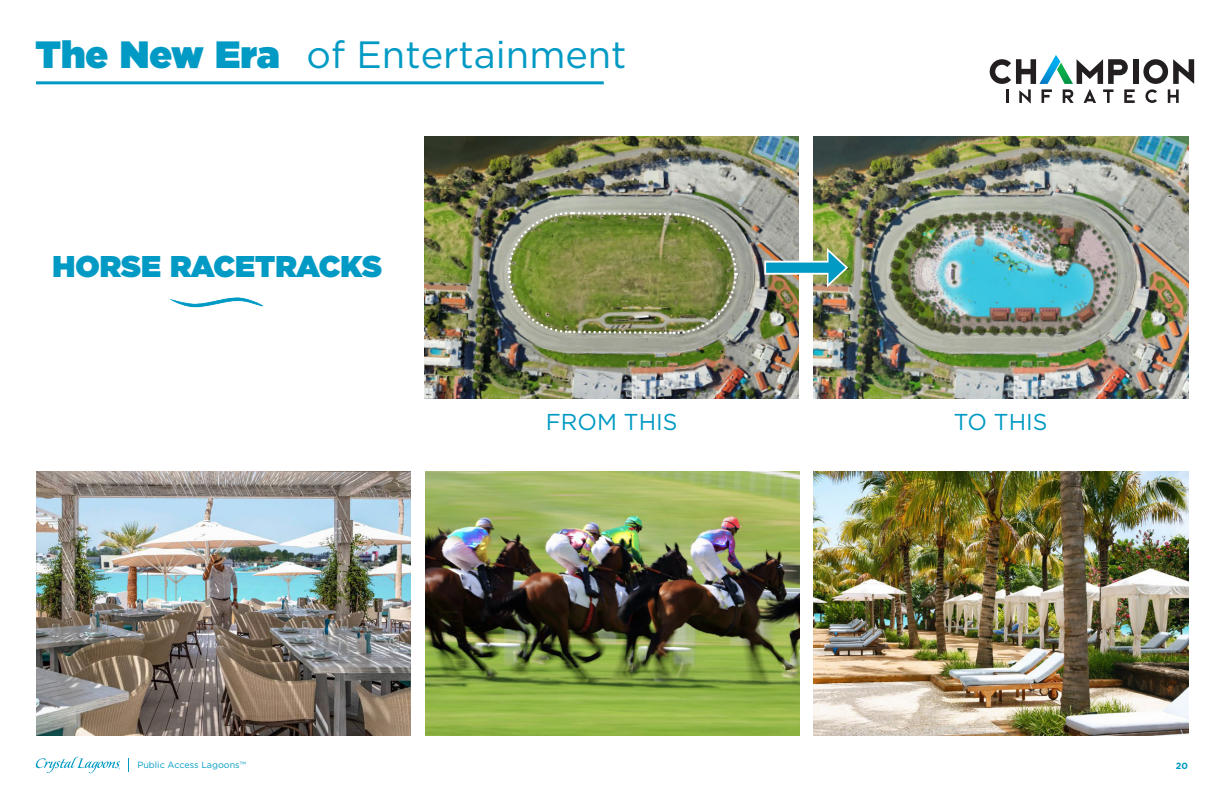
<style>
.page{position:relative;width:1224px;height:792px;background:#fff}
.page>*{position:absolute;margin:0;border:0;box-sizing:border-box;transform-origin:0 0}
.t1{font:38px "Gotham";color:#009ac4}
.t2{font:900 30px "Gotham";color:#009ac4}
.t3{font:23px "Gotham";color:#009ac4}
.t4{font:9px "Gotham";color:#009ac4}
.t5{font:700 9px "Gotham";color:#009ac4}
.s1{font-weight:900}
</style>
<div class="page">
<svg style="left:128px;top:758px;width:1px;height:13px"></svg>
<svg style="left:36px;top:757px;width:84px;height:16px"></svg>
<img style="left:36px;top:472px;width:374px;height:263px">
<img style="left:425px;top:472px;width:374px;height:263px">
<hr style="left:36px;top:81px;width:568px;height:3px;background:#009ac4">
<img style="left:814px;top:472px;width:374px;height:263px">
<img style="left:425px;top:137px;width:374px;height:262px">
<img style="left:814px;top:137px;width:374px;height:262px">
<svg style="left:506px;top:211px;width:232px;height:124px"></svg>
<svg style="left:764px;top:261px;width:63px;height:14px"></svg>
<div style="left:766px;top:263px;width:69px;height:10px;background:#009ac4"></div>
<svg style="left:827px;top:248px;width:21px;height:39px"></svg>
<img style="left:170px;top:297px;width:93px;height:11px">
<svg style="left:990px;top:55px;width:204px;height:49px"></svg>
<p class="t1" style="left:36px;top:30px;width:593px"><span class="s1">The New Era</span> of Entertainment</p>
<p class="t2" style="left:53px;top:245px;width:331px">HORSE RACETRACKS</p>
<p class="t3" style="left:546px;top:407px;width:133px">FROM THIS</p>
<p class="t3" style="left:954px;top:407px;width:95px">TO THIS</p>
<p class="t4" style="left:137px;top:759px;width:110px">Public Access Lagoons™</p>
<p class="t5" style="left:1176px;top:760px;width:14px">20</p>
</div>
